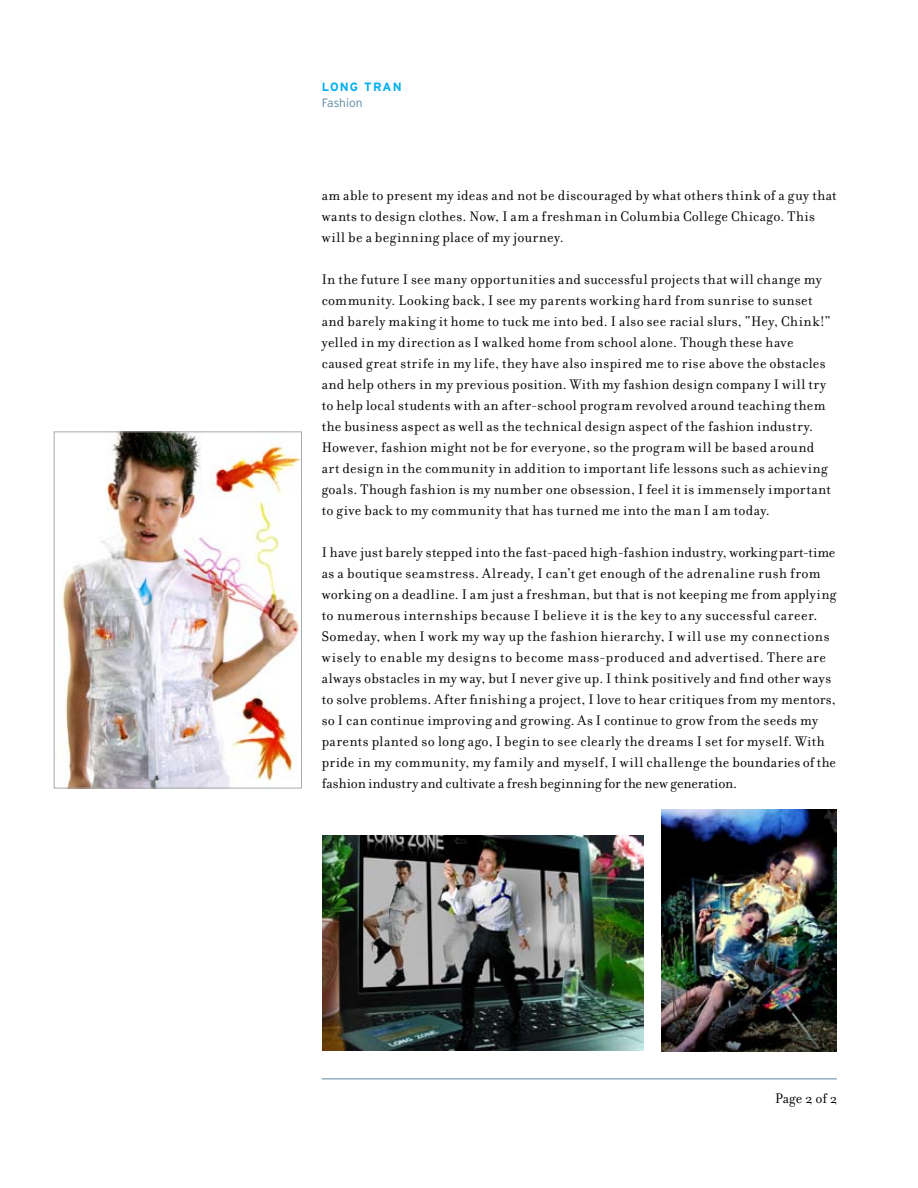
<style>
.page{position:relative;width:918px;height:1188px;background:#fff}
.page>*{position:absolute;margin:0;border:0;box-sizing:border-box;transform-origin:0 0}
.t1{font:15px/21px "Filosofia";letter-spacing:.025em;color:#000}
.t2{font:700 12px "Interstate";letter-spacing:.1em;color:#00aeef}
.t3{font:300 12px "Interstate";color:#5d87a1}
</style>
<div class="page">
<hr style="left:322px;top:1078px;width:515px;height:1px;background:#5d87a1">
<img style="left:62px;top:434px;width:238px;height:352px">
<div style="left:54px;top:432px;width:248px;height:356px;border:1px solid #a7a9ac"></div>
<img style="left:662px;top:809px;width:175px;height:243px">
<img style="left:322px;top:836px;width:322px;height:215px">
<p class="t2" style="left:322px;top:80px;width:82px">LONG TRAN</p>
<p class="t3" style="left:322px;top:96px;width:42px">Fashion</p>
<p class="t1" style="left:322px;top:185px;width:516px">am able to present my ideas and not be discouraged by what others think of a guy that wants to design clothes. Now, I am a freshman in Columbia College Chicago. This will be a beginning place of my journey.</p>
<p class="t1" style="left:322px;top:269px;width:511px">In the future I see many opportunities and successful projects that will change my community. Looking back, I see my parents working hard from sunrise to sunset and barely making it home to tuck me into bed. I also see racial slurs, “Hey, Chink!” yelled in my direction as I walked home from school alone. Though these have caused great strife in my life, they have also inspired me to rise above the obstacles and help others in my previous position. With my fashion design company I will try to help local students with an after-school program revolved around teaching them the business aspect as well as the technical design aspect of the fashion industry.<br>However, fashion might not be for everyone, so the program will be based around art design in the community in addition to important life lessons such as achieving goals. Though fashion is my number one obsession, I feel it is immensely important to give back to my community that has turned me into the man I am today.</p>
<p class="t1" style="left:322px;top:542px;width:516px">I have just barely stepped into the fast-paced high-fashion industry, working part-time as a boutique seamstress. Already, I can’t get enough of the adrenaline rush from working on a deadline. I am just a freshman, but that is not keeping me from applying to numerous internships because I believe it is the key to any successful career.<br>Someday, when I work my way up the fashion hierarchy, I will use my connections wisely to enable my designs to become mass-produced and advertised. There are always obstacles in my way, but I never give up. I think positively and find other ways to solve problems. After finishing a project, I love to hear critiques from my mentors, so I can continue improving and growing. As I continue to grow from the seeds my parents planted so long ago, I begin to see clearly the dreams I set for myself. With pride in my community, my family and myself, I will challenge the boundaries of the fashion industry and cultivate a fresh beginning for the new generation.</p>
<p class="t1" style="left:775px;top:1088px;width:63px">Page 2 of 2</p>
</div>
